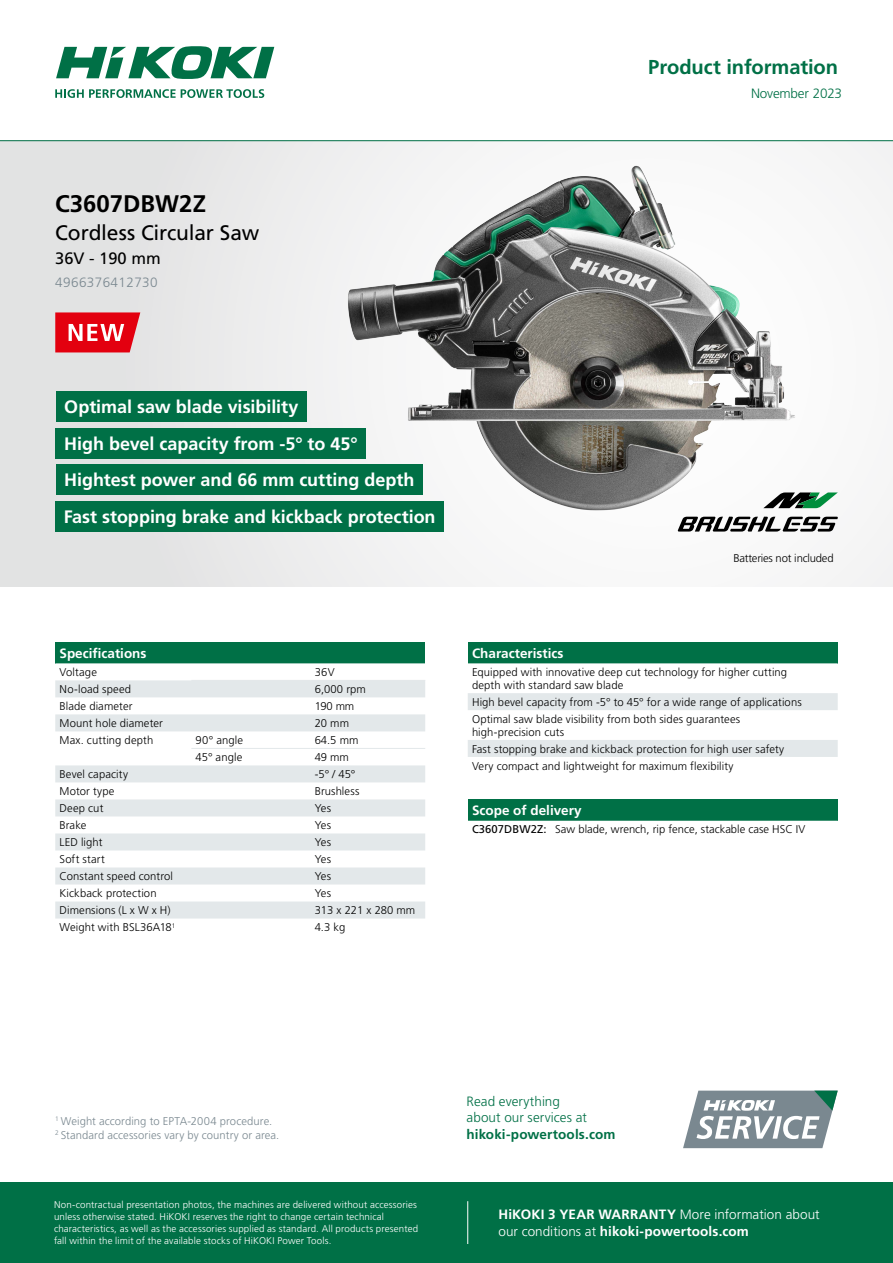
<style>
.page{position:relative;width:893px;height:1263px;background:#fff}
.page>*{position:absolute;margin:0;border:0;box-sizing:border-box;transform-origin:0 0}
.t1{font:700 24px "Frutiger LT Std";color:#000}
.t2{font:21px "Frutiger LT Std";letter-spacing:-.01em;color:#000}
.t3{font:700 20.1px "Frutiger LT Std";letter-spacing:-.005em;color:#007046}
.t4{font:700 18px/36.8px "Frutiger LT Std";color:#fff}
.t5{font:16.5px "Frutiger LT Std";color:#000}
.t6{font:700 13.5px/16.5px "Frutiger LT Std";color:#fff}
.t7{font:300 13.5px/16.5px "Frutiger LT Std";color:#007046}
.t8{font:700 13.5px "Frutiger LT Std";letter-spacing:.01em;color:#007046}
.t9{font:300 13.5px "Frutiger LT Std";letter-spacing:.03em;color:#7a8890}
.t10{font:300 11.25px/16.8px "Frutiger LT Std";letter-spacing:.01em;color:#000}
.t11{font:300 11.25px/13.5px "Frutiger LT Std";letter-spacing:.01em;color:#7a8890}
.t12{font:300 11.25px "Frutiger LT Std";letter-spacing:-.02em;color:#000}
.t13{font:300 9.75px/12px "Frutiger LT Std";letter-spacing:.015em;color:#fff}
.s1{font-weight:400}
.s2{font-weight:300}
</style>
<div class="page">
<svg style="left:0;top:141px;width:893px;height:446px"></svg>
<div style="left:0;top:1182px;width:893px;height:81px;background:#007046"></div>
<hr style="left:0;top:140px;width:893px;height:1px;background:#007046">
<svg style="left:55px;top:89px;width:209px;height:9px"></svg>
<svg style="left:56px;top:46px;width:218px;height:33px"></svg>
<hr style="left:467px;top:1201px;width:1px;height:43px;background:#fff">
<svg style="left:683px;top:1090px;width:155px;height:58px"></svg>
<div style="left:468px;top:642px;width:370px;height:21px;background:#007046"></div>
<svg style="left:468px;top:663px;width:370px;height:94px"></svg>
<div style="left:55px;top:642px;width:370px;height:21px;background:#007046"></div>
<svg style="left:55px;top:663px;width:370px;height:256px"></svg>
<svg style="left:55px;top:680px;width:370px;height:238px"></svg>
<hr style="left:191px;top:680px;width:119px;height:1px;background:#e3e8ea">
<hr style="left:310px;top:680px;width:115px;height:1px;background:#e3e8ea">
<hr style="left:191px;top:748px;width:119px;height:1px;background:#e3e8ea">
<hr style="left:310px;top:748px;width:115px;height:1px;background:#e3e8ea">
<svg style="left:55px;top:312px;width:85px;height:40px;background:#e6333f"></svg>
<div style="left:468px;top:799px;width:370px;height:22px;background:#007046"></div>
<div style="left:56px;top:391px;width:251px;height:30px;background:#007046"></div>
<div style="left:55px;top:501px;width:389px;height:30px;background:#007046"></div>
<div style="left:56px;top:428px;width:310px;height:30px;background:#007046"></div>
<div style="left:56px;top:464px;width:367px;height:31px;background:#007046"></div>
<img style="left:304px;top:140px;width:535px;height:447px">
<h3 class="t3" style="left:648px;top:56px;width:191px">Product information</h3>
<h1 class="t1" style="left:55px;top:190px;width:152px">C3607DBW2Z</h1>
<h2 class="t2" style="left:55px;top:220px;width:205px">Cordless Circular Saw</h2>
<h3 class="t5" style="left:55px;top:249px;width:107px">36V - 190 mm</h3>
<p class="t9" style="left:55px;top:275px;width:104px">4966376412730</p>
<p class="t7" style="left:751px;top:86px;width:93px">November 2023</p>
<h3 class="t4" style="left:64px;top:388px;width:236px">Optimal saw blade visibility</h3>
<h3 class="t4" style="left:64px;top:425px;width:351px">High bevel capacity from -5° to 45°<br>Hightest power and 66 mm cutting depth</h3>
<h3 class="t4" style="left:64px;top:499px;width:373px">Fast stopping brake and kickback protection</h3>
<p class="t6" style="left:60px;top:645px;width:89px">Specifications</p>
<p class="t10" style="left:60px;top:664px;width:39px">Voltage</p>
<p class="t10" style="left:315px;top:664px;width:21px">36V</p>
<p class="t10" style="left:60px;top:681px;width:73px">No-load speed</p>
<p class="t10" style="left:315px;top:681px;width:53px">6,000 rpm</p>
<p class="t10" style="left:60px;top:698px;width:75px">Blade diameter</p>
<p class="t10" style="left:315px;top:698px;width:41px">190 mm</p>
<p class="t10" style="left:60px;top:715px;width:105px">Mount hole diameter</p>
<p class="t10" style="left:315px;top:715px;width:36px">20 mm</p>
<p class="t10" style="left:60px;top:732px;width:95px">Max. cutting depth</p>
<p class="t10" style="left:196px;top:732px;width:49px">90° angle</p>
<p class="t10" style="left:315px;top:732px;width:45px">64.5 mm</p>
<p class="t10" style="left:196px;top:749px;width:48px">45° angle</p>
<p class="t10" style="left:315px;top:749px;width:36px">49 mm</p>
<p class="t10" style="left:60px;top:766px;width:70px">Bevel capacity</p>
<p class="t10" style="left:315px;top:766px;width:42px">-5° / 45°</p>
<p class="t10" style="left:60px;top:783px;width:56px">Motor type</p>
<p class="t10" style="left:315px;top:783px;width:46px">Brushless</p>
<p class="t10" style="left:60px;top:800px;width:45px">Deep cut</p>
<p class="t10" style="left:315px;top:800px;width:18px">Yes</p>
<p class="t10" style="left:60px;top:817px;width:28px">Brake</p>
<p class="t10" style="left:315px;top:817px;width:18px">Yes</p>
<p class="t10" style="left:60px;top:834px;width:45px">LED light</p>
<p class="t10" style="left:315px;top:834px;width:18px">Yes</p>
<p class="t10" style="left:60px;top:851px;width:47px">Soft start</p>
<p class="t10" style="left:315px;top:851px;width:18px">Yes</p>
<p class="t10" style="left:60px;top:868px;width:115px">Constant speed control</p>
<p class="t10" style="left:315px;top:868px;width:18px">Yes</p>
<p class="t10" style="left:60px;top:885px;width:99px">Kickback protection</p>
<p class="t10" style="left:315px;top:885px;width:18px">Yes</p>
<p class="t10" style="left:60px;top:902px;width:117px">Dimensions (L x W x H)<br>Weight with BSL36A18<sup>1</sup></p>
<p class="t10" style="left:315px;top:902px;width:102px">313 x 221 x 280 mm<br>4.3 kg</p>
<p class="t12" style="left:733px;top:552px;width:102px">Batteries not included</p>
<p class="t6" style="left:472px;top:645px;width:93px">Characteristics</p>
<p class="t10" style="left:472px;top:665px;width:317px;line-height:13.5px">Equipped with innovative deep cut technology for higher cutting depth with standard saw blade</p>
<p class="t10" style="left:472px;top:694px;width:331px">High bevel capacity from -5° to 45° for a wide range of applications<br>Optimal saw blade visibility from both sides guarantees</p>
<p class="t10" style="left:472px;top:724px;width:314px">high-precision cuts<br>Fast stopping brake and kickback protection for high user safety<br>Very compact and lightweight for maximum flexibility</p>
<p class="t6" style="left:472px;top:802px;width:111px">Scope of delivery</p>
<p class="t10" style="left:472px;top:821px;width:335px"><span class="s1">C3607DBW2Z:</span> Saw blade, wrench, rip fence, stackable case HSC IV</p>
<p class="t11" style="left:55px;top:1115px;width:226px"><sup>1</sup> Weight according to EPTA-2004 procedure.<br><sup>2</sup> Standard accessories vary by country or area.</p>
<p class="t7" style="left:467px;top:1093px;width:122px">Read everything about our services at</p>
<p class="t8" style="left:467px;top:1126px;width:150px">hikoki-powertools.com</p>
<p class="t13" style="left:54px;top:1199px;width:366px">Non-contractual presentation photos, the machines are delivered without accessories unless otherwise stated. HiKOKI reserves the right to change certain technical characteristics, as well as the accessories supplied as standard. All products presented fall within the limit of the available stocks of HiKOKI Power Tools.</p>
<p class="t6" style="left:498px;top:1206px;width:323px">HiKOKI 3 YEAR WARRANTY <span class="s2">More information about our conditions at</span> hikoki-powertools.com</p>
</div>
